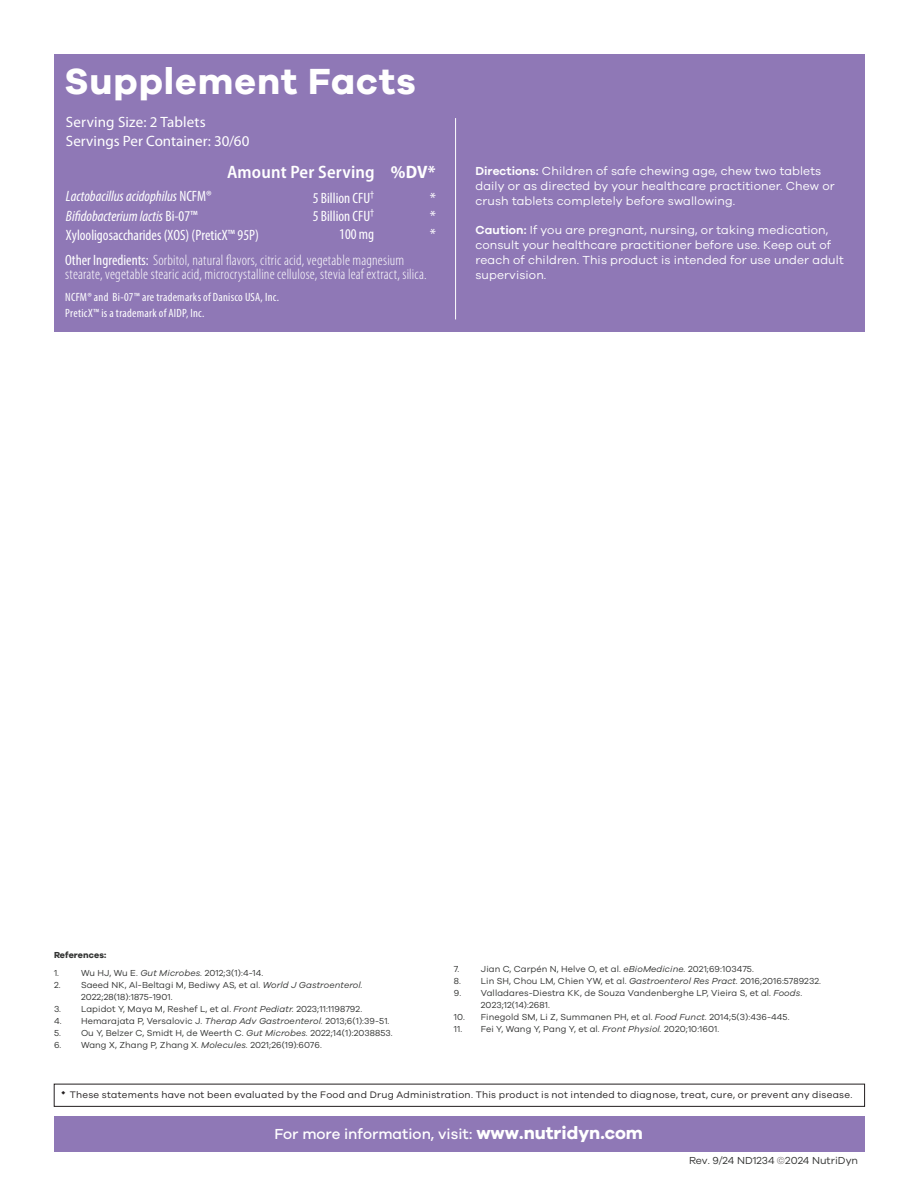
<style>
.page{position:relative;width:918px;height:1188px;background:#fff}
.page>*{position:absolute;margin:0;border:0;box-sizing:border-box;transform-origin:0 0}
.t1{font:700 37.5px "Galano Grotesque";letter-spacing:.025em;color:#fff}
.t2{font:600 semi-condensed 18px "Myriad Pro";letter-spacing:.01em;color:#fff}
.t3{font:700 semi-condensed 18px "Myriad Pro";color:#fff}
.t4{font:300 condensed 15px/13.5px "Myriad Pro";letter-spacing:.01em;color:#fff}
.t5{font:condensed 15px "Myriad Pro";color:#fff}
.t6{font:italic condensed 15px/19.5px "Myriad Pro";color:#fff}
.t7{font:15px "Myriad Pro";letter-spacing:.005em;color:#fff}
.t8{font:500 15px "Galano Grotesque";color:#fff}
.t9{font:12px/15px "Galano Grotesque";letter-spacing:.01em;color:#fff}
.t10{font:condensed 12px "Myriad Pro";letter-spacing:.02em;color:#fff}
.t11{font:10.5px "Galano Grotesque";color:#323332}
.t12{font:9.75px "Galano Grotesque";letter-spacing:.025em;color:#231f20}
.t13{font:9px/12px "Galano Grotesque";letter-spacing:.01em;color:#323332}
.t14{font:700 9px "Galano Grotesque";letter-spacing:.01em;color:#323332}
.s1{font-weight:600}
.s2{font-style:normal}
.s3{font-weight:400}
.s4{font-style:italic}
.s5{font-weight:700;font-size:18px}
.s6{color:#6f6b6b}
</style>
<div class="page">
<div style="left:54px;top:1116px;width:811px;height:35px;background:#8f78b6"></div>
<div style="left:54px;top:54px;width:811px;height:278px;background:#8f78b6"></div>
<div style="left:54px;top:1084px;width:811px;height:23px;border:1px solid #231f20"></div>
<hr style="left:455px;top:118px;width:1px;height:201px;background:#fff">
<p class="t1" style="left:64px;top:58px;width:353px">Supplement Facts</p>
<p class="t7" style="left:66px;top:114px;width:141px">Serving Size: 2 Tablets</p>
<p class="t7" style="left:66px;top:133px;width:185px">Servings Per Container: 30/60</p>
<p class="t2" style="left:227px;top:162px;width:149px">Amount Per Serving</p>
<p class="t3" style="left:391px;top:162px;width:46px">%DV*</p>
<p class="t9" style="left:475px;top:163px;width:361px"><span class="s1">Directions:</span> Children of safe chewing age, chew two tablets daily or as directed by your healthcare practitioner. Chew or crush tablets completely before swallowing.</p>
<p class="t9" style="left:475px;top:222px;width:370px"><span class="s1">Caution:</span> If you are pregnant, nursing, or taking medication, consult your healthcare practitioner before use. Keep out of reach of children. This product is intended for use under adult supervision.</p>
<p class="t6" style="left:66px;top:186px;width:147px">Lactobacillus acidophilus <span class="s2">NCFM®<br></span>Bifidobacterium lactis <span class="s2">Bi-07™</span></p>
<p class="t5" style="left:66px;top:226px;width:194px">Xylooligosaccharides (XOS) (PreticX™ 95P)</p>
<p class="t5" style="left:313px;top:189px;width:63px">5 Billion CFU<sup>†</sup></p>
<p class="t5" style="left:313px;top:207px;width:63px">5 Billion CFU<sup>†</sup></p>
<p class="t5" style="left:339px;top:225px;width:36px">100 mg</p>
<p class="t7" style="left:430px;top:189px;width:8px">*</p>
<p class="t7" style="left:430px;top:207px;width:8px">*</p>
<p class="t7" style="left:430px;top:225px;width:8px">*</p>
<p class="t4" style="left:65px;top:254px;width:363px"><span class="s3">Other Ingredients:</span> Sorbitol, natural flavors, citric acid, vegetable magnesium stearate, vegetable stearic acid, microcrystalline cellulose, stevia leaf extract, silica.</p>
<p class="t10" style="left:65px;top:290px;width:215px">NCFM® and Bi-07™ are trademarks of Danisco USA, Inc.</p>
<p class="t10" style="left:65px;top:306px;width:141px">PreticX™ is a trademark of AIDP, Inc.</p>
<p class="t14" style="left:54px;top:949px;width:54px">References:</p>
<p class="t13" style="left:54px;top:967px;width:7px">1.</p>
<p class="t13" style="left:81px;top:967px;width:184px">Wu HJ, Wu E. <span class="s4">Gut Microbes.</span> 2012;3(1):4-14.</p>
<p class="t13" style="left:81px;top:979px;width:283px;text-indent:-27px">2. Saeed NK, Al-Beltagi M, Bediwy AS, et al. <span class="s4">World J Gastroenterol.<br></span>2022;28(18):1875-1901.</p>
<p class="t13" style="left:54px;top:1003px;width:310px">3. Lapidot Y, Maya M, Reshef L, et al. <span class="s4">Front Pediatr.</span> 2023;11:1198792.</p>
<p class="t13" style="left:54px;top:1015px;width:337px">4. Hemarajata P, Versalovic J. <span class="s4">Therap Adv Gastroenterol.</span> 2013;6(1):39-51.</p>
<p class="t13" style="left:54px;top:1027px;width:340px">5. Ou Y, Belzer C, Smidt H, de Weerth C. <span class="s4">Gut Microbes.</span> 2022;14(1):2038853.</p>
<p class="t13" style="left:54px;top:1039px;width:269px">6. Wang X, Zhang P, Zhang X. <span class="s4">Molecules.</span> 2021;26(19):6076.</p>
<p class="t13" style="left:454px;top:962px;width:301px">7. Jian C, Carpén N, Helve O, et al. <span class="s4">eBioMedicine.</span> 2021;69:103475.</p>
<p class="t13" style="left:454px;top:974px;width:369px">8. Lin SH, Chou LM, Chien YW, et al. <span class="s4">Gastroenterol Res Pract.</span> 2016;2016:5789232.</p>
<p class="t13" style="left:481px;top:986px;width:323px;text-indent:-27px">9. Valladares-Diestra KK, de Souza Vandenberghe LP, Vieira S, et al. <span class="s4">Foods</span>.<br>2023;12(14):2681.</p>
<p class="t13" style="left:454px;top:1010px;width:337px">10. Finegold SM, Li Z, Summanen PH, et al. <span class="s4">Food Funct.</span> 2014;5(3):436-445.</p>
<p class="t13" style="left:454px;top:1022px;width:267px">11. Fei Y, Wang Y, Pang Y, et al. <span class="s4">Front Physiol.</span> 2020;10:1601.</p>
<p class="t12" style="left:70px;top:1088px;width:784px">These statements have not been evaluated by the Food and Drug Administration. This product is not intended to diagnose, treat, cure, or prevent any disease.</p>
<p class="t8" style="left:275px;top:1125px;width:370px">For more information, visit: <span class="s5">www.nutridyn.com</span></p>
<p class="t11" style="left:689px;top:1154px;width:171px">Rev. 9/24 ND1234 <span class="s6">©</span>2024 NutriDyn</p>
</div>
